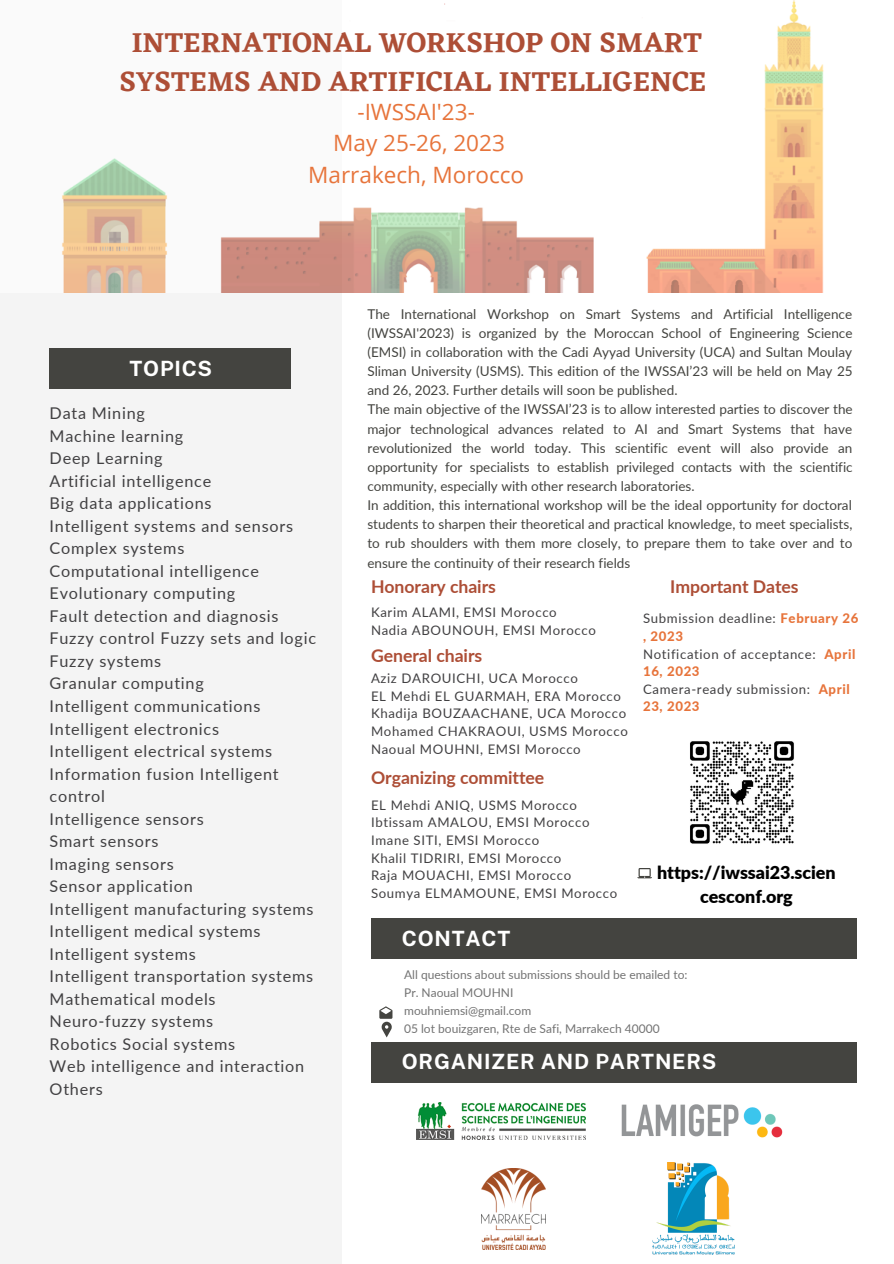
<style>
.page{position:relative;width:894px;height:1264px;background:#fff}
.page>*{position:absolute;margin:0;border:0;box-sizing:border-box;transform-origin:0 0}
.t1{font:600 28.5px/39.5px "Eczar";color:#ad4e36;text-align:center}
.t2{font:22.5px/31.5px "Open Sans";color:#e7743b;text-align:center}
.t3{font:700 21px "Public Sans";letter-spacing:.035em;color:#fff}
.t4{font:900 17.85px/24.6px "Lato";letter-spacing:-.005em;color:#000;text-align:center}
.t5{font:700 17.7px "Lato";letter-spacing:-.005em;color:#ad4e36}
.t6{font:16.2px/22.5px "Lato";letter-spacing:.045em;color:#414042}
.t7{font:13.5px/19.2px "Lato";color:#444440}
.t8{font:13.2px/17.5px "Lato";letter-spacing:.05em;color:#414042}
.t9{font:12px/18px "Lato";color:#737373}
.s1{font-weight:800;color:#e7743b}
</style>
<div class="page">
<div style="left:0;top:0;width:341px;height:1263px;background:#f4f4f4"></div>
<div style="left:50px;top:348px;width:241px;height:41px;background:#444440"></div>
<svg style="left:379px;top:1006px;width:13px;height:31px"></svg>
<div style="left:371px;top:1041px;width:485px;height:41px;background:#444440"></div>
<img style="left:62px;top:0;width:762px;height:293px">
<img style="left:417px;top:1102px;width:168px;height:37px">
<img style="left:621px;top:1104px;width:162px;height:34px">
<img style="left:481px;top:1168px;width:64px;height:81px">
<img style="left:652px;top:1162px;width:82px;height:92px">
<div style="left:371px;top:918px;width:485px;height:41px;background:#444440"></div>
<svg style="left:637px;top:868px;width:14px;height:10px"></svg>
<img style="left:690px;top:741px;width:104px;height:103px">
<h1 class="t1" style="left:120px;top:22px;width:588px">INTERNATIONAL WORKSHOP ON SMART<br>SYSTEMS AND ARTIFICIAL INTELLIGENCE</h1>
<h2 class="t2" style="left:308px;top:95px;width:217px">-IWSSAI'23-<br>May 25-26, 2023<br>Marrakech, Morocco</h2>
<h3 class="t3" style="left:129px;top:355px;width:84px">TOPICS</h3>
<p class="t6" style="left:50px;top:401px;width:268px">Data Mining<br>Machine learning<br>Deep Learning<br>Artificial intelligence<br>Big data applications<br>Intelligent systems and sensors<br>Complex systems<br>Computational intelligence<br>Evolutionary computing<br>Fault detection and diagnosis<br>Fuzzy control Fuzzy sets and logic<br>Fuzzy systems<br>Granular computing<br>Intelligent communications<br>Intelligent electronics<br>Intelligent electrical systems<br>Information fusion Intelligent control<br>Intelligence sensors<br>Smart sensors<br>Imaging sensors<br>Sensor application<br>Intelligent manufacturing systems<br>Intelligent medical systems<br>Intelligent systems<br>Intelligent transportation systems<br>Mathematical models<br>Neuro-fuzzy systems<br>Robotics Social systems<br>Web intelligence and interaction<br>Others</p>
<p class="t7" style="left:367px;top:304px;width:486px">The International Workshop on Smart Systems and Artificial Intelligence (IWSSAI'2023) is organized by the Moroccan School of Engineering Science (EMSI) in collaboration with the Cadi Ayyad University (UCA) and Sultan Moulay Sliman University (USMS). This edition of the IWSSAI’23 will be held on May 25 and 26, 2023. Further details will soon be published.<br>The main objective of the IWSSAI’23 is to allow interested parties to discover the major technological advances related to AI and Smart Systems that have revolutionized the world today. This scientific event will also provide an opportunity for specialists to establish privileged contacts with the scientific community, especially with other research laboratories.<br>In addition, this international workshop will be the ideal opportunity for doctoral students to sharpen their theoretical and practical knowledge, to meet specialists, to rub shoulders with them more closely, to prepare them to take over and to ensure the continuity of their research fields</p>
<h3 class="t5" style="left:371px;top:575px;width:126px">Honorary chairs</h3>
<p class="t8" style="left:371px;top:603px;width:226px">Karim ALAMI, EMSI Morocco<br>Nadia ABOUNOUH, EMSI Morocco</p>
<h3 class="t5" style="left:371px;top:644px;width:113px">General chairs</h3>
<p class="t8" style="left:371px;top:669px;width:258px">Aziz DAROUICHI, UCA Morocco<br>EL Mehdi EL GUARMAH, ERA Morocco<br>Khadija BOUZAACHANE, UCA Morocco<br>Mohamed CHAKRAOUI, USMS Morocco<br>Naoual MOUHNI, EMSI Morocco</p>
<h3 class="t5" style="left:371px;top:766px;width:175px">Organizing committee</h3>
<p class="t8" style="left:371px;top:796px;width:247px">EL Mehdi ANIQ, USMS Morocco<br>Ibtissam AMALOU, EMSI Morocco<br>Imane SITI, EMSI Morocco<br>Khalil TIDRIRI, EMSI Morocco<br>Raja MOUACHI, EMSI Morocco<br>Soumya ELMAMOUNE, EMSI Morocco</p>
<h3 class="t5" style="left:670px;top:575px;width:130px">Important Dates</h3>
<p class="t8" style="left:643px;top:609px;width:217px">Submission deadline: <span class="s1">February 26 , 2023<br></span>Notification of acceptance: <span class="s1">April<br>16, 2023<br></span>Camera-ready submission: <span class="s1">April<br>23, 2023</span></p>
<h3 class="t4" style="left:657px;top:859px;width:180px">https://iwssai23.scien cesconf.org</h3>
<h3 class="t3" style="left:402px;top:925px;width:110px">CONTACT</h3>
<p class="t9" style="left:404px;top:965px;width:285px">All questions about submissions should be emailed to:<br>Pr. Naoual MOUHNI<br>mouhniemsi@gmail.com<br>05 lot bouizgaren, Rte de Safi, Marrakech 40000</p>
<h3 class="t3" style="left:402px;top:1049px;width:316px">ORGANIZER AND PARTNERS</h3>
</div>
